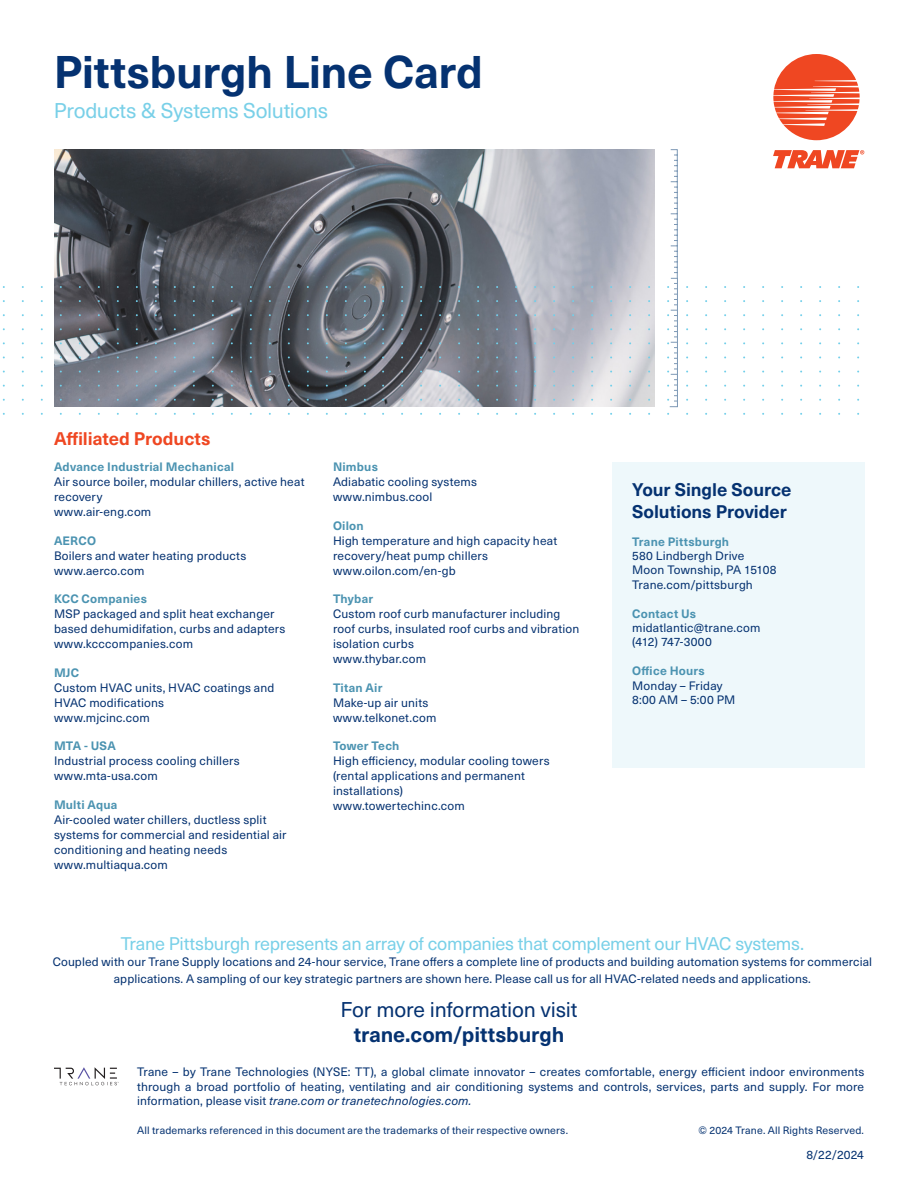
<style>
.page{position:relative;width:918px;height:1188px;background:#fff}
.page>*{position:absolute;margin:0;border:0;box-sizing:border-box;transform-origin:0 0}
.Main_Heading_v1{font:700 45px "Neue Haas Unica W1 G";letter-spacing:-.01em;color:#053271}
.Main_Sub-Sub-Heading_v1{font:21px/25.2px "Neue Haas Unica W1 G";letter-spacing:-.01em;color:#053271;text-align:center}
.Main_Sub-Heading_v1{font:21px "Neue Haas Unica W1 G";letter-spacing:-.02em;color:#79d0e8}
.Main_Sub-Heading_v1-2{font:18px "Neue Haas Unica W1 G";letter-spacing:-.02em;color:#79d0e8}
.Sidebar_Header{font:700 18px/21.6px "Neue Haas Unica W1 G";letter-spacing:-.005em;color:#053271}
.Red_Headers{font:700 18px "Neue Haas Unica W1 G";letter-spacing:-.005em;color:#ef4722}
.Body_Copy_-_8pt{font:12px/15px "Neue Haas Unica W1 G";letter-spacing:.015em;color:#053271}
.Boilerplate_Text{font:12px/14.4px "Neue Haas Unica W1 G";letter-spacing:.01em;color:#053271;text-align:justify}
.Main_Sub-Heading_v1-3{font:12px/16.5px "Neue Haas Unica W1 G";letter-spacing:.01em;color:#053271;text-align:center}
.Body_Copy_-_8pt-2{font:700 12px "Neue Haas Unica W1 G";letter-spacing:.015em;color:#4b93b1}
.Body_Copy_-_8pt-3{font:12px "Neue Haas Unica W1 G";letter-spacing:-.02em;color:#053271}
.Literature_Number{font:12px "Neue Haas Unica W1 G";letter-spacing:.01em;color:#053271}
.Boilerplate_Text-2{font:10.5px "Neue Haas Unica W1 G";letter-spacing:.015em;color:#053271}
.Literature_Number-2{font:10.5px "Neue Haas Unica W1 G";letter-spacing:.015em;color:#053271}
.s1{font-weight:700}
.s2{font-style:italic}
</style>
<div class="page">
<img style="left:54px;top:149px;width:601px;height:258px">
<svg style="left:667px;top:149px;width:11px;height:258px"></svg>
<div style="left:612px;top:462px;width:252px;height:306px;background:#eef8fb"></div>
<svg style="left:54px;top:1067px;width:65px;height:18px"></svg>
<svg style="left:773px;top:150px;width:91px;height:18px"></svg>
<svg style="left:773px;top:54px;width:87px;height:86px"></svg>
<p class="Main_Heading_v1" style="left:54px;top:38px;width:431px">Pittsburgh Line Card</p>
<p class="Main_Sub-Heading_v1" style="left:54px;top:95px;width:276px">Products &amp; Systems Solutions</p>
<p class="Red_Headers" style="left:54px;top:425px;width:158px">Affiliated Products</p>
<p class="Body_Copy_-_8pt-2" style="left:54px;top:458px;width:182px">Advance Industrial Mechanical</p>
<p class="Body_Copy_-_8pt" style="left:54px;top:474px;width:252px">Air source boiler, modular chillers, active heat recovery</p>
<p class="Body_Copy_-_8pt" style="left:54px;top:504px;width:99px">www.air-eng.com</p>
<p class="Body_Copy_-_8pt-2" style="left:54px;top:531px;width:44px">AERCO</p>
<p class="Body_Copy_-_8pt" style="left:54px;top:547px;width:194px">Boilers and water heating products</p>
<p class="Body_Copy_-_8pt" style="left:54px;top:562px;width:92px">www.aerco.com</p>
<p class="Body_Copy_-_8pt-2" style="left:54px;top:590px;width:94px">KCC Companies</p>
<p class="Body_Copy_-_8pt" style="left:54px;top:606px;width:233px">MSP packaged and split heat exchanger based dehumidifation, curbs and adapters</p>
<p class="Body_Copy_-_8pt" style="left:54px;top:636px;width:141px">www.kcccompanies.com</p>
<p class="Body_Copy_-_8pt-2" style="left:54px;top:663px;width:27px">MJC</p>
<p class="Body_Copy_-_8pt" style="left:54px;top:679px;width:222px">Custom HVAC units, HVAC coatings and<br>HVAC modifications</p>
<p class="Body_Copy_-_8pt" style="left:54px;top:709px;width:97px">www.mjcinc.com</p>
<p class="Body_Copy_-_8pt-2" style="left:54px;top:737px;width:63px">MTA - USA</p>
<p class="Body_Copy_-_8pt" style="left:54px;top:753px;width:187px">Industrial process cooling chillers</p>
<p class="Body_Copy_-_8pt" style="left:54px;top:768px;width:105px">www.mta-usa.com</p>
<p class="Body_Copy_-_8pt-2" style="left:54px;top:795px;width:65px">Multi Aqua</p>
<p class="Body_Copy_-_8pt" style="left:54px;top:811px;width:234px">Air-cooled water chillers, ductless split systems for commercial and residential air conditioning and heating needs</p>
<p class="Body_Copy_-_8pt" style="left:54px;top:856px;width:115px">www.multiaqua.com</p>
<p class="Body_Copy_-_8pt-2" style="left:333px;top:458px;width:46px">Nimbus</p>
<p class="Body_Copy_-_8pt" style="left:333px;top:474px;width:145px">Adiabatic cooling systems</p>
<p class="Body_Copy_-_8pt" style="left:333px;top:489px;width:101px">www.nimbus.cool</p>
<p class="Body_Copy_-_8pt-2" style="left:333px;top:516px;width:32px">Oilon</p>
<p class="Body_Copy_-_8pt" style="left:333px;top:532px;width:226px">High temperature and high capacity heat recovery/heat pump chillers</p>
<p class="Body_Copy_-_8pt" style="left:333px;top:562px;width:124px">www.oilon.com/en-gb</p>
<p class="Body_Copy_-_8pt-2" style="left:333px;top:590px;width:42px">Thybar</p>
<p class="Body_Copy_-_8pt" style="left:333px;top:606px;width:248px">Custom roof curb manufacturer including roof curbs, insulated roof curbs and vibration isolation curbs</p>
<p class="Body_Copy_-_8pt" style="left:333px;top:651px;width:95px">www.thybar.com</p>
<p class="Body_Copy_-_8pt-2" style="left:333px;top:678px;width:51px">Titan Air</p>
<p class="Body_Copy_-_8pt" style="left:333px;top:694px;width:97px">Make-up air units</p>
<p class="Body_Copy_-_8pt" style="left:333px;top:709px;width:105px">www.telkonet.com</p>
<p class="Body_Copy_-_8pt-2" style="left:333px;top:737px;width:68px">Tower Tech</p>
<p class="Body_Copy_-_8pt" style="left:333px;top:753px;width:218px">High efficiency, modular cooling towers (rental applications and permanent installations)</p>
<p class="Body_Copy_-_8pt" style="left:333px;top:798px;width:133px">www.towertechinc.com</p>
<p class="Sidebar_Header" style="left:632px;top:478px;width:161px">Your Single Source<br>Solutions Provider</p>
<p class="Body_Copy_-_8pt-2" style="left:632px;top:532px;width:98px">Trane Pittsburgh</p>
<p class="Body_Copy_-_8pt" style="left:632px;top:548px;width:114px">580 Lindbergh Drive</p>
<p class="Body_Copy_-_8pt" style="left:632px;top:562px;width:146px">Moon Township, PA 15108</p>
<p class="Body_Copy_-_8pt" style="left:632px;top:576px;width:122px">Trane.com/pittsburgh</p>
<p class="Body_Copy_-_8pt-2" style="left:632px;top:604px;width:66px">Contact Us</p>
<p class="Body_Copy_-_8pt" style="left:632px;top:620px;width:130px">midatlantic@trane.com</p>
<p class="Body_Copy_-_8pt-3" style="left:632px;top:633px;width:81px">(412) 747-3000</p>
<p class="Body_Copy_-_8pt-2" style="left:632px;top:662px;width:74px">Office Hours</p>
<p class="Body_Copy_-_8pt" style="left:632px;top:677px;width:92px">Monday – Friday</p>
<p class="Body_Copy_-_8pt" style="left:632px;top:692px;width:105px">8:00 AM – 5:00 PM</p>
<p class="Main_Sub-Heading_v1-2" style="left:121px;top:930px;width:685px">Trane Pittsburgh represents an array of companies that complement our HVAC systems.</p>
<p class="Main_Sub-Heading_v1-3" style="left:53px;top:953px;width:821px">Coupled with our Trane Supply locations and 24-hour service, Trane offers a complete line of products and building automation systems for commercial applications. A sampling of our key strategic partners are shown here. Please call us for all HVAC-related needs and applications.</p>
<p class="Main_Sub-Sub-Heading_v1" style="left:340px;top:996px;width:239px">For more information visit <span class="s1">trane.com/pittsburgh</span></p>
<p class="Boilerplate_Text" style="left:137px;top:1064px;width:729px">Trane – by Trane Technologies (NYSE: TT), a global climate innovator – creates comfortable, energy efficient indoor environments through a broad portfolio of heating, ventilating and air conditioning systems and controls, services, parts and supply. For more information, please visit <span class="s2">trane.com or tranetechnologies.com.</span></p>
<p class="Boilerplate_Text-2" style="left:137px;top:1123px;width:432px">All trademarks referenced in this document are the trademarks of their respective owners.</p>
<p class="Literature_Number" style="left:806px;top:1145px;width:59px">8/22/2024</p>
<p class="Literature_Number-2" style="left:698px;top:1123px;width:167px">© 2024 Trane. All Rights Reserved.</p>
</div>
